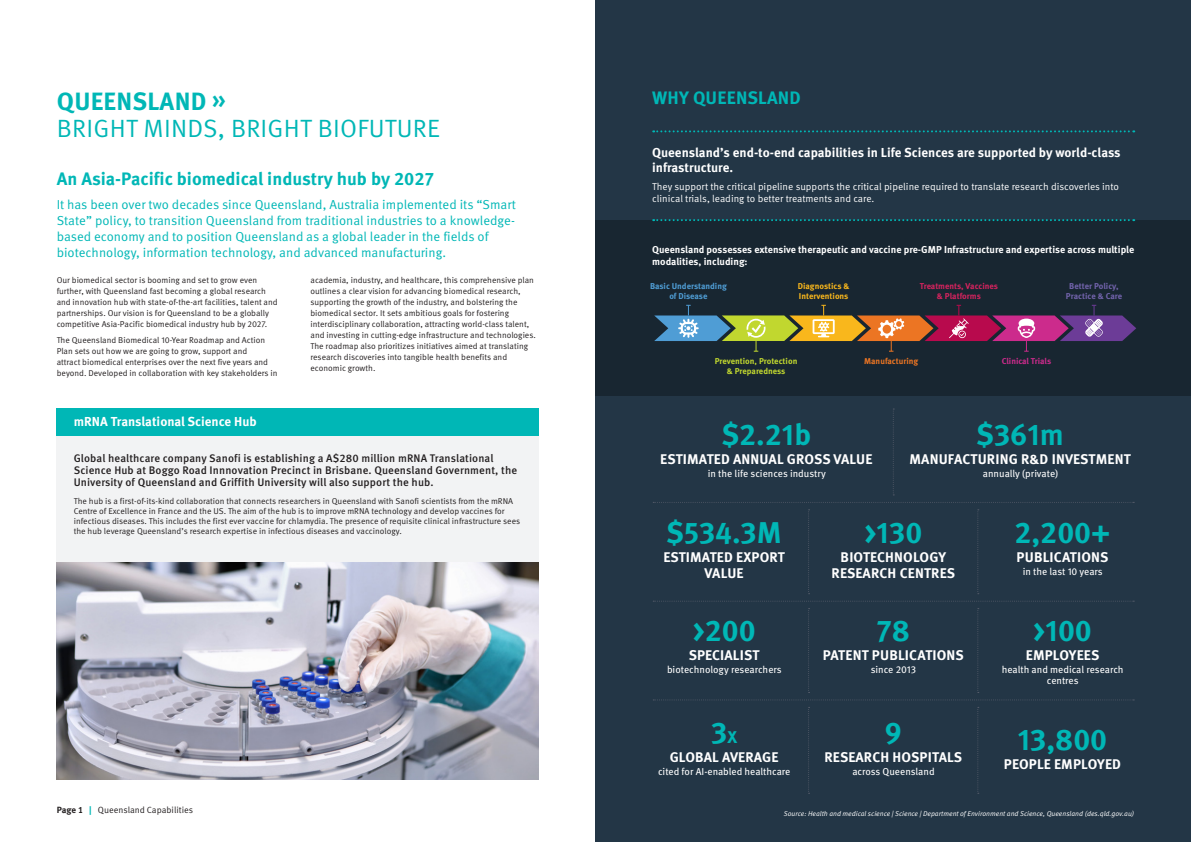
<style>
.page{position:relative;width:1191px;height:842px;background:#fff}
.page>*{position:absolute;margin:0;border:0;box-sizing:border-box;transform-origin:0 0}
.t1{font:700 30px "Meta Pro";color:#00b7b6}
.HEADING{font:25px/27px "Meta Pro Norm";letter-spacing:.01em;color:#00b7b6}
.t2{font:700 18px "Meta Pro";color:#00b7b6}
.t3{font:700 14px/16px "Meta Pro";letter-spacing:.01em;color:#fff;text-align:center}
.Intro_Text{font:13px/16px "Meta Pro Norm";color:#00b7b6}
.BODY{font:700 13px/15px "Meta Pro";color:#fff}
.case_study_heading{font:700 13px "Meta Pro";color:#fff}
.case_study_intro_para{font:500 11px/12px "Meta Pro";letter-spacing:.01em;color:#231f20}
.t4{font:10px/11px "Meta Pro";color:#fff;text-align:center}
.BODY-2{font:10px/12px "Meta Pro Norm";color:#fff}
.BODY-3{font:700 10px/12px "Meta Pro";color:#fff}
.t5{font:9px "Meta Pro Norm";color:#231f20}
.BODY-4{font:8.5px/11px "Meta Pro Norm";color:#231f20}
.case_study_body{font:8.5px/10px "Meta Pro Norm";color:#231f20}
.BODY-5{font:700 8.5px/10px "Meta Pro";color:#c1d72f;text-align:center}
.BODY-6{font:700 8.5px/10px "Meta Pro";color:#d5235e;text-align:center}
.BODY-7{font:700 8.5px/10px "Meta Pro";color:#4f9dd5;text-align:center}
.BODY-8{font:700 8.5px/10px "Meta Pro";color:#7263ac;text-align:center}
.BODY-9{font:700 8.5px/10px "Meta Pro";color:#f9b71c}
.BODY-10{font:700 8.5px "Meta Pro";letter-spacing:-.005em;color:#cc2b8c}
.BODY-11{font:700 8.5px "Meta Pro";color:#ec7523}
.t6{font:7px "Meta Pro Norm Ita";color:#fff}
.s1{font-family:"Meta Pro";font-weight:700}
.s2{font-family:"Meta Pro";font-weight:700;color:#00b7b6}
.s3{font-size:17px}
</style>
<div class="page">
<div style="left:595px;top:0;width:596px;height:842px;background:#233646"></div>
<div style="left:595px;top:220px;width:596px;height:176px;background:#182631"></div>
<div style="left:57px;top:408px;width:482px;height:28px;background:#00b7b6"></div>
<div style="left:57px;top:436px;width:482px;height:126px;background:#f2f3f4"></div>
<img style="left:57px;top:562px;width:482px;height:218px">
<svg style="left:653px;top:130px;width:481px;height:2px"></svg>
<svg style="left:653px;top:219px;width:481px;height:2px"></svg>
<svg style="left:808px;top:509px;width:1px;height:85px"></svg>
<svg style="left:808px;top:608px;width:1px;height:85px"></svg>
<svg style="left:977px;top:509px;width:1px;height:85px"></svg>
<svg style="left:977px;top:608px;width:1px;height:85px"></svg>
<svg style="left:653px;top:699px;width:481px;height:1px"></svg>
<svg style="left:653px;top:601px;width:481px;height:1px"></svg>
<svg style="left:653px;top:502px;width:481px;height:1px"></svg>
<svg style="left:808px;top:707px;width:1px;height:87px"></svg>
<svg style="left:977px;top:707px;width:1px;height:87px"></svg>
<svg style="left:654px;top:305px;width:482px;height:47px"></svg>
<svg style="left:893px;top:408px;width:1px;height:87px"></svg>
<p class="HEADING" style="left:57px;top:86px;width:385px"><span class="s1">QUEENSLAND »<br></span>BRIGHT MINDS, BRIGHT BIOFUTURE</p>
<h2 class="t2" style="left:57px;top:165px;width:379px">An Asia-Pacific biomedical industry hub by 2027</h2>
<p class="Intro_Text" style="left:57px;top:196px;width:461px">It has been over two decades since Queensland, Australia implemented its “Smart State” policy, to transition Queensland from traditional industries to a knowledge&shy;based economy and to position Queensland as a global leader in the fields of biotechnology, information technology, and advanced manufacturing.</p>
<p class="BODY-4" style="left:57px;top:274px;width:222px">Our biomedical sector is booming and set to grow even further, with Queensland fast becoming a global research and innovation hub with state-of-the-art facilities, talent and partnerships. Our vision is for Queensland to be a globally competitive Asia-Pacific biomedical industry hub by 2027.</p>
<p class="BODY-4" style="left:57px;top:334px;width:222px">The Queensland Biomedical 10-Year Roadmap and Action Plan sets out how we are going to grow, support and<br>attract biomedical enterprises over the next five years and beyond. Developed in collaboration with key stakeholders in</p>
<p class="BODY-4" style="left:310px;top:274px;width:227px">academia, industry, and healthcare, this comprehensive plan outlines a clear vision for advancing biomedical research, supporting the growth of the industry, and bolstering the biomedical sector. It sets ambitious goals for fostering interdisciplinary collaboration, attracting world-class talent, and investing in cutting-edge infrastructure and technologies.<br>The roadmap also prioritizes initiatives aimed at translating research discoveries into tangible health benefits and economic growth.</p>
<p class="case_study_heading" style="left:74px;top:412px;width:184px">mRNA Translational Science Hub</p>
<p class="case_study_intro_para" style="left:74px;top:451px;width:445px">Global healthcare company Sanofi is establishing a A$280 million mRNA Translational<br>Science Hub at Boggo Road Innnovation Precinct in Brisbane. Queensland Government, the<br>University of Queensland and Griffith University will also support the hub.</p>
<p class="case_study_body" style="left:74px;top:496px;width:448px">The hub is a first-of-its-kind collaboration that connects researchers in Queensland with Sanofi scientists from the mRNA Centre of Excellence in France and the US. The aim of the hub is to improve mRNA technology and develop vaccines for infectious diseases. This includes the first ever vaccine for chlamydia. The presence of requisite clinical infrastructure sees the hub leverage Queensland’s research expertise in infectious diseases and vaccinology.</p>
<p class="t5" style="left:57px;top:803px;width:138px"><span class="s1">Page 1</span> <span class="s2">|</span> Queensland Capabilities</p>
<h2 class="t2" style="left:652px;top:84px;width:150px">WHY QUEENSLAND</h2>
<p class="BODY" style="left:652px;top:144px;width:470px">Queensland’s end-to-end capabilities in Life Sciences are supported by world-class infrastructure.</p>
<p class="BODY-2" style="left:652px;top:180px;width:468px">They support the critical pipeline supports the critical pipeline required to translate research discoverles into clinical trials, leading to better treatments and care.</p>
<p class="BODY-3" style="left:652px;top:243px;width:483px">Queensland possesses extensive therapeutic and vaccine pre-GMP Infrastructure and expertise across multiple modalities, including:</p>
<p class="BODY-7" style="left:650px;top:281px;width:78px">Basic Understanding of Disease</p>
<p class="BODY-8" style="left:1066px;top:281px;width:58px">Better Policy,<br>Practice &amp; Care</p>
<p class="BODY-9" style="left:797px;top:281px;width:53px">Diagnostics &amp;<br>Interventions</p>
<p class="BODY-6" style="left:919px;top:281px;width:80px">Treatments, Vaccines &amp; Platforms</p>
<p class="BODY-5" style="left:714px;top:355px;width:84px">Prevention, Protection &amp; Preparedness</p>
<p class="BODY-11" style="left:864px;top:354px;width:56px">Manufacturing</p>
<p class="BODY-10" style="left:1001px;top:354px;width:51px">Clinical Trials</p>
<p class="t1" style="left:721px;top:411px;width:91px">$2.21b</p>
<p class="t3" style="left:660px;top:450px;width:214px">ESTIMATED ANNUAL GROSS VALUE</p>
<p class="t4" style="left:707px;top:468px;width:120px">in the life sciences industry</p>
<p class="t1" style="left:976px;top:411px;width:89px">$361m</p>
<p class="t3" style="left:909px;top:450px;width:223px">MANUFACTURING R&amp;D INVESTMENT</p>
<p class="t4" style="left:982px;top:468px;width:77px">annually (private)</p>
<p class="t1" style="left:666px;top:509px;width:117px">$534.3M</p>
<p class="t3" style="left:663px;top:548px;width:123px">ESTIMATED EXPORT<br>VALUE</p>
<p class="t1" style="left:692px;top:607px;width:65px">&gt;200</p>
<p class="t3" style="left:688px;top:646px;width:72px">SPECIALIST</p>
<p class="t4" style="left:667px;top:663px;width:116px">biotechnology researchers</p>
<p class="t1" style="left:711px;top:709px;width:27px">3<span class="s3">X</span></p>
<p class="t3" style="left:669px;top:749px;width:110px">GLOBAL AVERAGE</p>
<p class="t4" style="left:658px;top:766px;width:134px">cited for AI-enabled healthcare</p>
<p class="t1" style="left:864px;top:509px;width:60px">&gt;130</p>
<p class="t3" style="left:831px;top:548px;width:125px">BIOTECHNOLOGY<br>RESEARCH CENTRES</p>
<p class="t1" style="left:876px;top:607px;width:35px">78</p>
<p class="t3" style="left:823px;top:646px;width:143px">PATENT PUBLICATIONS</p>
<p class="t4" style="left:870px;top:663px;width:47px">since 2013</p>
<p class="t1" style="left:884px;top:709px;width:18px">9</p>
<p class="t3" style="left:824px;top:749px;width:139px">RESEARCH HOSPITALS</p>
<p class="t4" style="left:852px;top:766px;width:84px">across Queensland</p>
<p class="t1" style="left:1014px;top:509px;width:97px">2,200+</p>
<p class="t3" style="left:1016px;top:548px;width:93px">PUBLICATIONS</p>
<p class="t4" style="left:1022px;top:565px;width:82px">in the last 10 years</p>
<p class="t1" style="left:1033px;top:607px;width:60px">&gt;100</p>
<p class="t3" style="left:1025px;top:646px;width:75px">EMPLOYEES</p>
<p class="t4" style="left:1001px;top:663px;width:123px">health and medical research centres</p>
<p class="t1" style="left:1017px;top:716px;width:91px">13,800</p>
<p class="t3" style="left:1004px;top:755px;width:119px">PEOPLE EMPLOYED</p>
<p class="t6" style="left:783px;top:809px;width:352px">Source: Health and medical science | Science | Department of Environment and Science, Queensland (des.qld.gov.au)</p>
</div>
